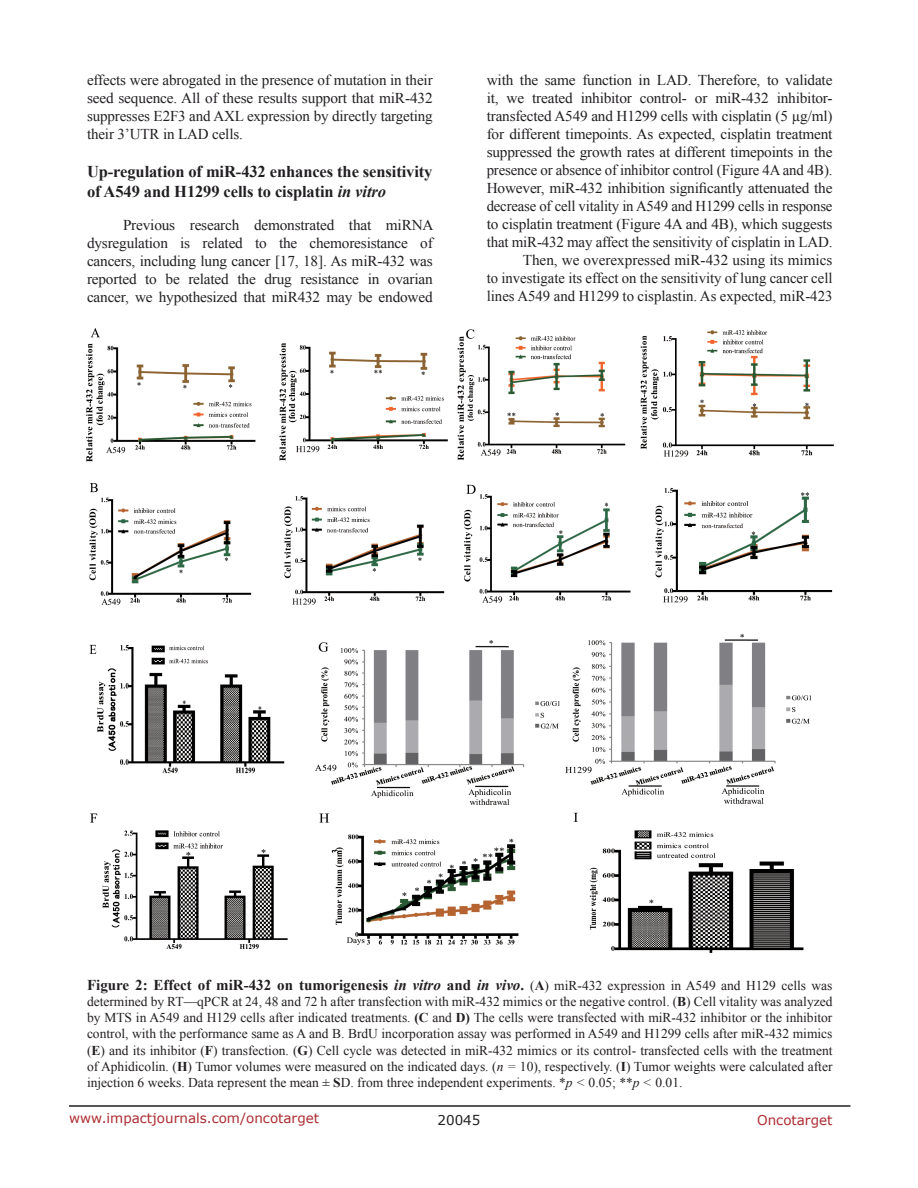
<style>
.page{position:relative;width:918px;height:1188px;background:#fff}
.page>*{position:absolute;margin:0;border:0;box-sizing:border-box;transform-origin:0 0}
.SubHeading_middle{font:700 16.5px/19.8px "Times New Roman";letter-spacing:-.005em;color:#221f22}
.BodyText{font:15px/18px "Times New Roman";letter-spacing:-.01em;color:#221f22;text-align:justify}
.FigureText{font:13.5px/16.2px "Times New Roman";color:#231f20;text-align:justify}
.t1{font:13.5px "Verdana";color:#ac2b31}
.t2{font:13.5px "Verdana";color:#221f22}
.s1{font-style:italic}
.s2{font-weight:700;font-size:15px;color:#221f22}
.s3{font-weight:700;font-size:15px;color:#221e1f}
.s4{font-weight:700;font-style:italic;font-size:15px;color:#221e1f}
.s5{font-weight:700}
.s6{color:#221e1f}
.s7{font-weight:700;color:#221e1f}
.s8{color:#211f21}
.s9{font-style:italic;color:#221e1f}
</style>
<div class="page">
<hr style="left:69px;top:1105px;width:781px;height:2px;background:#231f20">
<img style="left:86px;top:329px;width:747px;height:623px">
<p class="BodyText" style="left:87px;top:71px;width:347px">effects were abrogated in the presence of mutation in their seed sequence. All of these results support that miR-432 suppresses E2F3 and AXL expression by directly targeting their 3’UTR in LAD cells.</p>
<p class="SubHeading_middle" style="left:87px;top:161px;width:347px">Up-regulation of miR-432 enhances the sensitivity of A549 and H1299 cells to cisplatin <span class="s1">in vitro</span></p>
<p class="BodyText" style="left:87px;top:216px;width:348px;text-indent:36px">Previous research demonstrated that miRNA dysregulation is related to the chemoresistance of cancers, including lung cancer [17, 18]. As miR-432 was reported to be related the drug resistance in ovarian cancer, we hypothesized that miR432 may be endowed</p>
<p class="BodyText" style="left:487px;top:71px;width:347px">with the same function in LAD. Therefore, to validate it, we treated inhibitor control- or miR-432 inhibitor&shy;transfected A549 and H1299 cells with cisplatin (5 µg/ml) for different timepoints. As expected, cisplatin treatment suppressed the growth rates at different timepoints in the presence or absence of inhibitor control (Figure 4A and 4B).<br>However, miR-432 inhibition significantly attenuated the decrease of cell vitality in A549 and H1299 cells in response to cisplatin treatment (Figure 4A and 4B), which suggests that miR-432 may affect the sensitivity of cisplatin in LAD.</p>
<p class="BodyText" style="left:487px;top:251px;width:347px;text-indent:36px">Then, we overexpressed miR-432 using its mimics to investigate its effect on the sensitivity of lung cancer cell lines A549 and H1299 to cisplastin. As expected, miR-423</p>
<p class="FigureText" style="left:87px;top:977px;width:747px"><span class="s2">Figure 2:</span> <span class="s3">Effect of miR-432 on tumorigenesis</span> <span class="s4">in vitro</span> <span class="s3">and</span> <span class="s4">in vivo</span><span class="s3">.</span> (<span class="s5">A</span>) miR-432 expression in A549 and H129 cells was determined by RT—qPCR at 24, 48 and 72 h after transfection with miR-432 mimics or the negative control. <span class="s6">(</span><span class="s7">B</span><span class="s6">)</span> Cell vitality was analyzed by MTS in A549 and H129 cells after indicated treatments. <span class="s5">(C</span> and <span class="s5">D)</span> The cells were transfected with miR-432 inhibitor or the inhibitor control, with the performance same as A and B. BrdU incorporation assay was performed in A549 and H1299 cells after miR-432 mimics (<span class="s5">E</span>) and its inhibitor (<span class="s5">F</span>) transfection. (<span class="s5">G</span>) Cell cycle was detected in miR-432 mimics or its control- transfected cells with the treatment of Aphidicolin. <span class="s6">(</span><span class="s7">H</span><span class="s6">)</span> <span class="s8">Tumor volumes were measured on the indicated days.</span> <span class="s6">(</span><span class="s9">n =</span> <span class="s6">10), respectively. (</span><span class="s7">I</span><span class="s6">) Tumor weights were calculated after injection 6 weeks. Data represent the mean ±</span> <span class="s7">S</span><span class="s6">D. from three independent experiments. *</span><span class="s9">p &lt;</span> <span class="s6">0.05; **</span><span class="s9">p &lt;</span> <span class="s6">0.01.</span></p>
<p class="t1" style="left:69px;top:1109px;width:252px">www.impactjournals.com/oncotarget</p>
<p class="t2" style="left:438px;top:1111px;width:44px">20045</p>
<p class="t1" style="left:757px;top:1111px;width:77px">Oncotarget</p>
</div>
